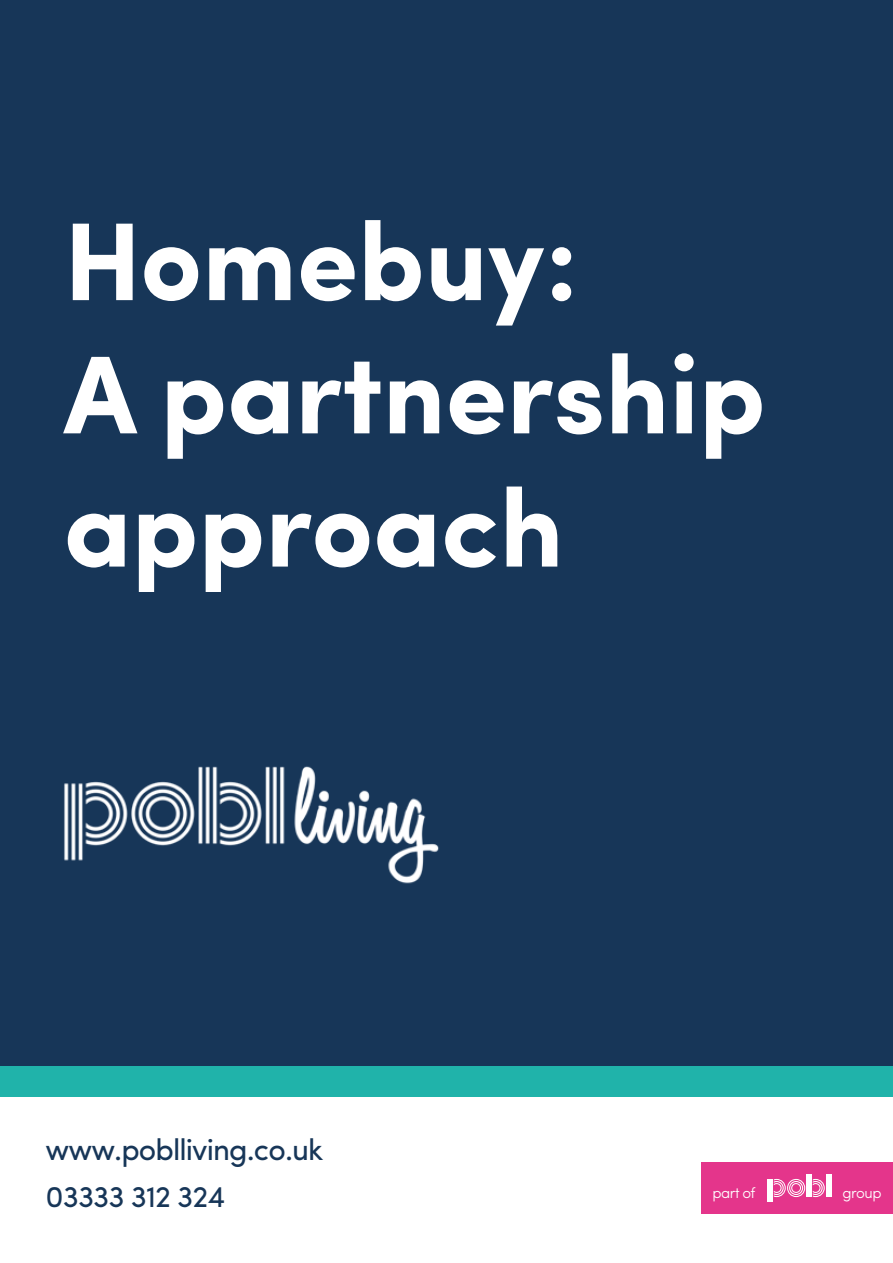
<style>
.page{position:relative;width:893px;height:1263px;background:#fff}
.page>*{position:absolute;margin:0;border:0;box-sizing:border-box;transform-origin:0 0}
.t1{font:700 111px/133.2px "Sofia Pro";color:#fff}
.t2{font:30.15px "Sofia Pro";letter-spacing:-.03em;color:#173658}
.t3{font:300 15px "Sofia Pro";letter-spacing:-.03em;color:#fff}
</style>
<div class="page">
<div style="left:0;top:0;width:893px;height:1082px;background:#173658"></div>
<div style="left:0;top:1066px;width:893px;height:31px;background:#20b3aa"></div>
<div style="left:702px;top:1162px;width:191px;height:51px;background:#e4358b"></div>
<svg style="left:768px;top:1174px;width:63px;height:27px"></svg>
<img style="left:64px;top:766px;width:375px;height:118px">
<h1 class="t1" style="left:64px;top:188px;width:703px">Homebuy:<br>A partnership approach</h1>
<p class="t2" style="left:45px;top:1127px;width:279px">www.poblliving.co.uk</p>
<p class="t2" style="left:45px;top:1174px;width:181px">03333 312 324</p>
<p class="t3" style="left:712px;top:1181px;width:45px">part of</p>
<p class="t3" style="left:842px;top:1181px;width:41px">group</p>
</div>
